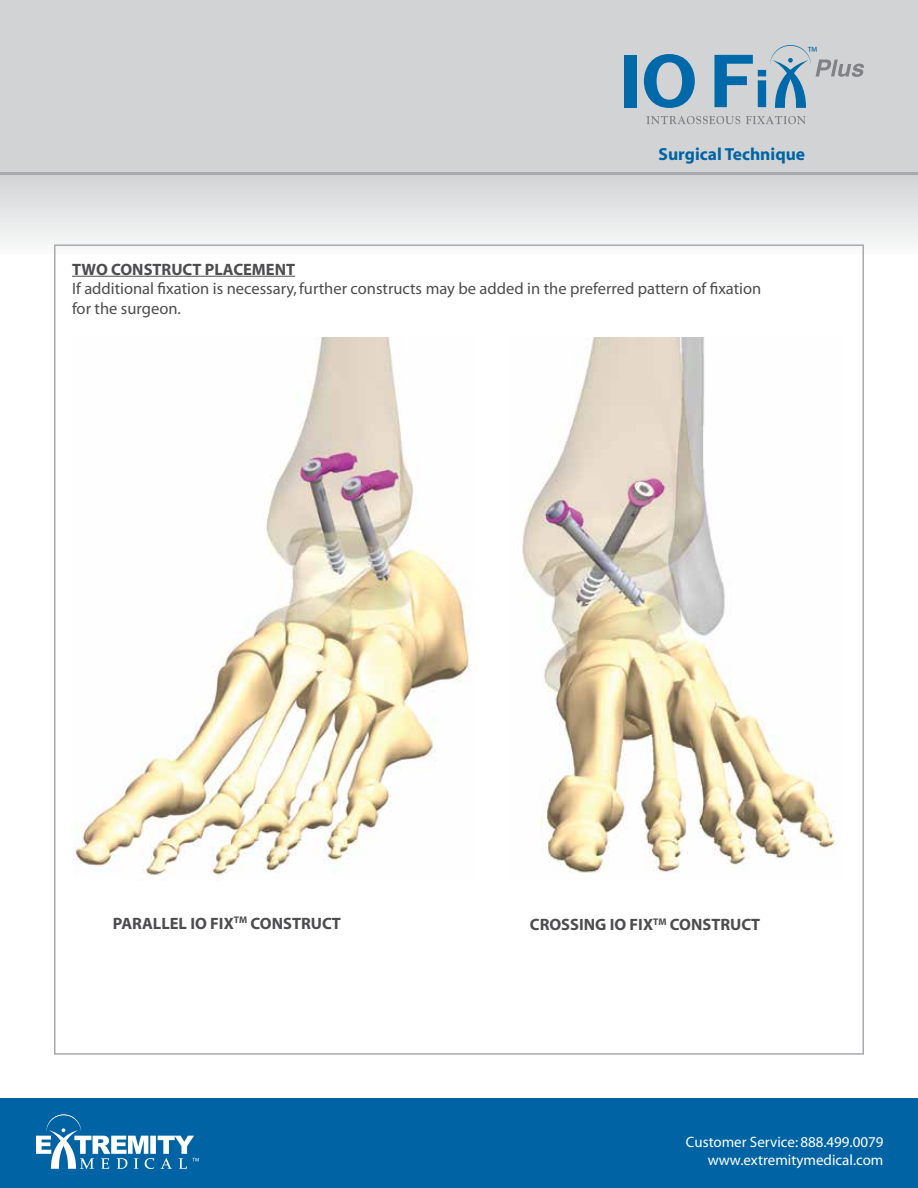
<style>
.page{position:relative;width:918px;height:1188px;background:#fff}
.page>*{position:absolute;margin:0;border:0;box-sizing:border-box;transform-origin:0 0}
.t1{font:700 17.55px "Myriad";color:#0064a4}
.t2{font:16.5px/19.5px "Myriad";color:#4d4d4f}
.t3{font:700 16.5px "Myriad";color:#4d4d4f}
.t4{font:15px/18px "Myriad";color:#fff;text-align:right}
.t5{font:12px "Myriad";color:#0064a4}
</style>
<div class="page">
<div style="left:0;top:174px;width:918px;height:83px;background:linear-gradient(to bottom,#d3d4d5,#f9fafa)"></div>
<div style="left:0;top:0;width:918px;height:172px;background:#d1d3d4"></div>
<div style="left:0;top:1098px;width:918px;height:90px;background:#0064a4"></div>
<hr style="left:0;top:172px;width:918px;height:3px;background:#a7a9ac">
<hr style="left:72px;top:276px;width:223px;height:1px;background:#4d4d4f">
<img style="left:522px;top:338px;width:313px;height:536px">
<img style="left:74px;top:338px;width:395px;height:537px">
<svg style="left:646px;top:116px;width:94px;height:8px"></svg>
<svg style="left:746px;top:116px;width:60px;height:8px"></svg>
<div style="left:625px;top:55px;width:12px;height:52px;background:#0069aa"></div>
<svg style="left:644px;top:54px;width:51px;height:54px"></svg>
<svg style="left:714px;top:45px;width:150px;height:63px"></svg>
<svg style="left:904px;top:175px;width:14px;height:82px"></svg>
<svg style="left:36px;top:1114px;width:163px;height:55px"></svg>
<p class="t5" style="left:808px;top:45px;width:11px">™</p>
<p class="t1" style="left:659px;top:145px;width:148px">SURGICAL TECHNIQUE</p>
<p class="t3" style="left:72px;top:261px;width:225px">TWO CONSTRUCT PLACEMENT</p>
<p class="t2" style="left:72px;top:280px;width:691px">If additional fixation is necessary, further constructs may be added in the preferred pattern of fixation for the surgeon.</p>
<p class="t3" style="left:113px;top:915px;width:149px">PARALLEL IO FIX<sup>TM</sup> CONSTRUCT</p>
<p class="t3" style="left:530px;top:916px;width:151px">CROSSING IO FIX<sup>TM</sup> CONSTRUCT</p>
<p class="t4" style="left:686px;top:1134px;width:199px">Customer Service: 888.499.0079 www.extremitymedical.com</p>
</div>
